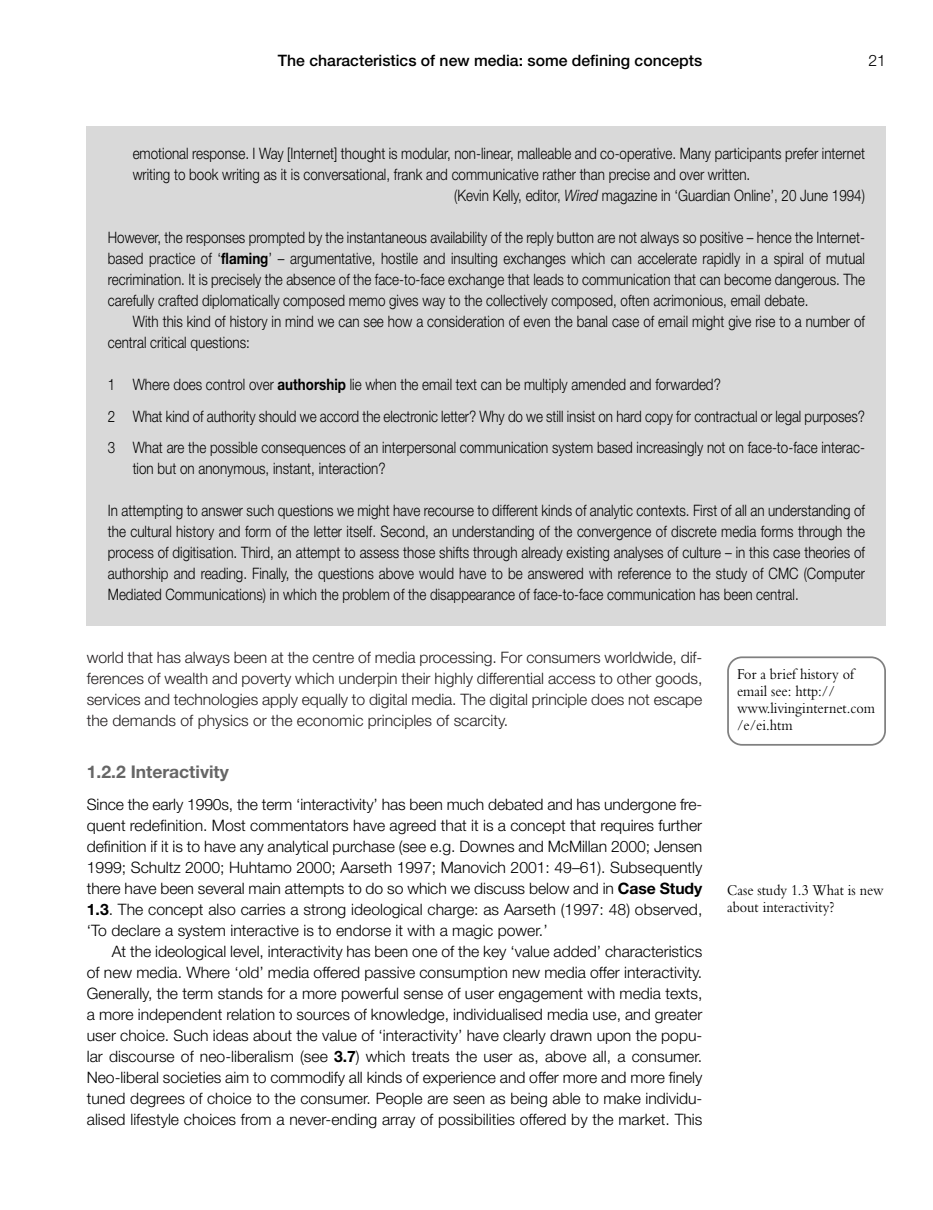
<style>
.page{position:relative;width:933px;height:1210px;background:#fff}
.page>*{position:absolute;margin:0;border:0;box-sizing:border-box;transform-origin:0 0}
.t1{font:700 17.5px "Helvetica Neue";color:#666}
.t2{font:300 15.75px/21px "Helvetica Neue";color:#000;text-align:justify;scale:.85 1}
.t3{font:300 15.75px/21px "Helvetica Neue";color:#000;text-align:justify}
.t4{font:300 15.75px/21px "Helvetica Neue";color:#231f20;text-align:justify}
.t5{font:15.75px/17px "Bembo";color:#000;scale:.9 1}
.t6{font:500 15.75px "Helvetica Neue";color:#000}
.s1{font-style:italic}
.s2{font-weight:700}
</style>
<div class="page">
<svg style="left:727px;top:656px;width:158px;height:90px"></svg>
<div style="left:87px;top:126px;width:798px;height:499px;background:#d9d9d9"></div>
<p class="t6" style="left:278px;top:55px;width:426px">The characteristics of new media: some defining concepts</p>
<p class="t3" style="left:868px;top:51px;width:19px">21</p>
<p class="t2" style="left:133px;top:145px;width:863px">emotional response. I Way [Internet] thought is modular, non-linear, malleable and co-operative. Many participants prefer internet</p>
<p class="t2" style="left:133px;top:166px;width:728px">writing to book writing as it is conversational, frank and communicative rather than precise and over written.</p>
<p class="t2" style="left:454px;top:187px;width:484px">(Kevin Kelly, editor, <span class="s1">Wired</span> magazine in ‘Guardian Online’, 20 June 1994)</p>
<p class="t2" style="left:108px;top:229px;width:892px">However, the responses prompted by the instantaneous availability of the reply button are not always so positive – hence the Internet&shy;based practice of ‘<span class="s2">flaming</span>’ – argumentative, hostile and insulting exchanges which can accelerate rapidly in a spiral of mutual recrimination. It is precisely the absence of the face-to-face exchange that leads to communication that can become dangerous. The carefully crafted diplomatically composed memo gives way to the collectively composed, often acrimonious, email debate.</p>
<p class="t2" style="left:108px;top:313px;width:892px;text-indent:25px">With this kind of history in mind we can see how a consideration of even the banal case of email might give rise to a number of central critical questions:</p>
<p class="t2" style="left:108px;top:370px;width:892px;line-height:31.5px;text-align:left">1 Where does control over <span class="s2">authorship</span> lie when the email text can be multiply amended and forwarded?<br>2 What kind of authority should we accord the electronic letter? Why do we still insist on hard copy for contractual or legal purposes?<br>3 What are the possible consequences of an interpersonal communication system based increasingly not on face-to-face interac-</p>
<p class="t2" style="left:133px;top:460px;width:299px">tion but on anonymous, instant, interaction?</p>
<p class="t2" style="left:108px;top:502px;width:892px">In attempting to answer such questions we might have recourse to different kinds of analytic contexts. First of all an understanding of the cultural history and form of the letter itself. Second, an understanding of the convergence of discrete media forms through the process of digitisation. Third, an attempt to assess those shifts through already existing analyses of culture – in this case theories of authorship and reading. Finally, the questions above would have to be answered with reference to the study of CMC (Computer Mediated Communications) in which the problem of the disappearance of face-to-face communication has been central.</p>
<p class="t4" style="left:87px;top:648px;width:617px">world that has always been at the centre of media processing. For consumers worldwide, dif&shy;ferences of wealth and poverty which underpin their highly differential access to other goods, services and technologies apply equally to digital media. The digital principle does not escape the demands of physics or the economic principles of scarcity.</p>
<p class="t1" style="left:87px;top:766px;width:143px">1.2.2 Interactivity</p>
<p class="t3" style="left:87px;top:795px;width:617px">Since the early 1990s, the term ‘interactivity’ has been much debated and has undergone fre&shy;quent redefinition. Most commentators have agreed that it is a concept that requires further definition if it is to have any analytical purchase (see e.g. Downes and McMillan 2000; Jensen 1999; Schultz 2000; Huhtamo 2000; Aarseth 1997; Manovich 2001: 49–61). Subsequently there have been several main attempts to do so which we discuss below and in <span class="s2">Case Study 1.3</span>. The concept also carries a strong ideological charge: as Aarseth (1997: 48) observed, ‘To declare a system interactive is to endorse it with a magic power.’</p>
<p class="t3" style="left:87px;top:942px;width:617px;text-indent:25px">At the ideological level, interactivity has been one of the key ‘value added’ characteristics of new media. Where ‘old’ media offered passive consumption new media offer interactivity.<br>Generally, the term stands for a more powerful sense of user engagement with media texts, a more independent relation to sources of knowledge, individualised media use, and greater user choice. Such ideas about the value of ‘interactivity’ have clearly drawn upon the popu&shy;lar discourse of neo-liberalism (see <span class="s2">3.7</span>) which treats the user as, above all, a consumer.<br>Neo-liberal societies aim to commodify all kinds of experience and offer more and more finely tuned degrees of choice to the consumer. People are seen as being able to make individu&shy;alised lifestyle choices from a never-ending array of possibilities offered by the market. This</p>
<p class="t5" style="left:737px;top:667px;width:155px">For a brief history of email see: http:// www.livinginternet.com /e/ei.htm</p>
<p class="t5" style="left:727px;top:883px;width:175px">Case study 1.3 What is new about interactivity?</p>
</div>
